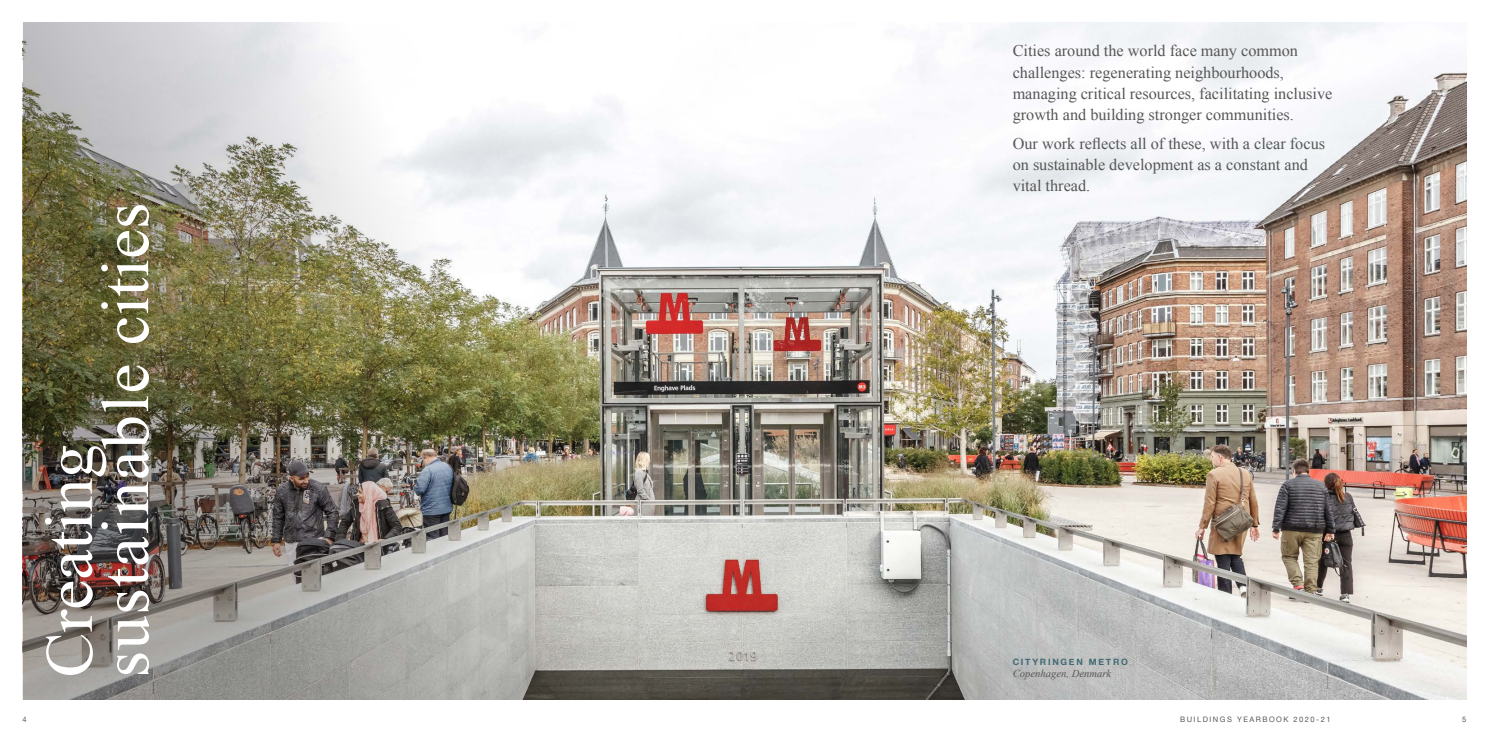
<style>
.page{position:relative;width:1489px;height:745px;background:#fff}
.page>*{position:absolute;margin:0;border:0;box-sizing:border-box;transform-origin:0 0}
.t1{font:67.5px/56.2px "Times New Roman";color:#fff}
.t2{font:16.25px/21.2px "Times New Roman";color:#575756}
.t3{font:italic 10.62px "Times New Roman";color:#575756}
.t4{font:700 8.75px "Helvetica Neue";letter-spacing:.2em;color:#416971}
.t5{font:7.5px "Helvetica Neue";letter-spacing:.2em;color:#575756}
</style>
<div class="page">
<img style="left:22px;top:22px;width:1444px;height:677px">
<h1 class="t1" style="left:40px;top:677px;width:476px;rotate:-90deg">Creating sustainable cities</h1>
<p class="t2" style="left:1012px;top:40px;width:321px">Cities around the world face many common challenges: regenerating neighbourhoods, managing critical resources, facilitating inclusive growth and building stronger communities.</p>
<p class="t2" style="left:1012px;top:132px;width:314px">Our work reflects all of these, with a clear focus on sustainable development as a constant and vital thread.</p>
<p class="t4" style="left:1012px;top:654px;width:117px">CITYRINGEN METRO</p>
<p class="t3" style="left:1012px;top:666px;width:100px">Copenhagen, Denmark</p>
<p class="t5" style="left:22px;top:714px;width:6px">4</p>
<p class="t5" style="left:1179px;top:714px;width:152px">BUILDINGS YEARBOOK 2020-21</p>
<p class="t5" style="left:1462px;top:714px;width:6px">5</p>
</div>
